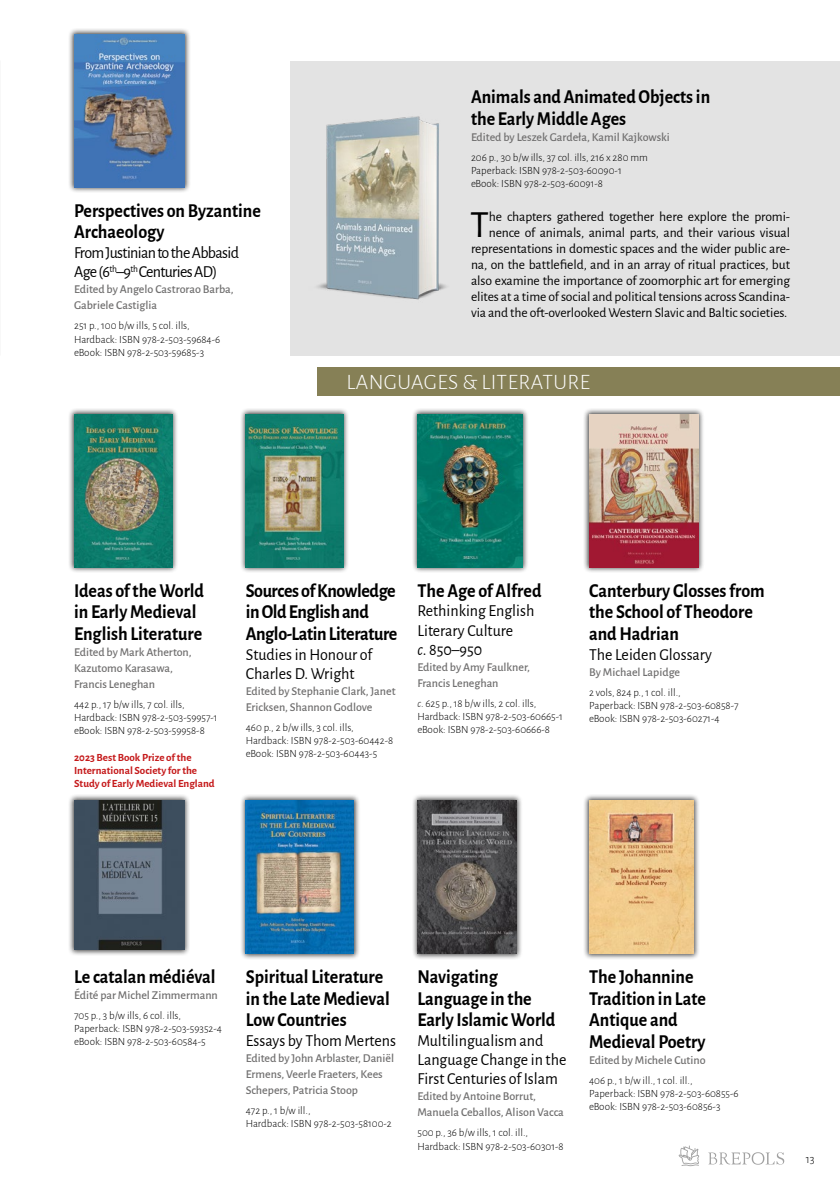
<style>
.page{position:relative;width:840px;height:1191px;background:#fff}
.page>*{position:absolute;margin:0;border:0;box-sizing:border-box;transform-origin:0 0}
.t1{font:38.6px "Alegreya Sans";color:#000}
.t2{font:300 22px "Alegreya Sans";letter-spacing:.02em;color:#fff}
.t3{font:700 19.8px/21.6px "Alegreya Sans";color:#000;scale:.91 1}
.t4{font:700 19.8px/21.6px "Alegreya Sans";letter-spacing:-.02em;color:#000;scale:.91 1}
.t5{font:16.8px/19.2px "Alegreya Sans";color:#000;scale:.95 1}
.t6{font:16.8px/19.2px "Alegreya Sans";letter-spacing:-.04em;color:#000;scale:.95 1}
.t7{font:13.6px/16px "Alegreya Sans";letter-spacing:-.005em;color:#000;text-align:right}
.t8{font:500 12px/16px "Alegreya Sans";color:#706f6f}
.t9{font:300 12px "Alegreya Sans";color:#000}
.t10{font:300 11px/13.2px "Alegreya Sans";color:#000}
.t11{font:700 11px/13.2px "Alegreya Sans";color:#c51a1b}
.s1{font-style:italic}
</style>
<div class="page">
<div style="left:68px;top:28px;width:123px;height:165px;background:#000;opacity:.75"></div>
<img style="left:74px;top:34px;width:111px;height:153px">
<div style="left:583px;top:408px;width:121px;height:165px;background:#000;opacity:.75"></div>
<img style="left:588px;top:414px;width:110px;height:153px">
<div style="left:68px;top:408px;width:110px;height:165px;background:#000;opacity:.75"></div>
<img style="left:74px;top:414px;width:98px;height:153px">
<div style="left:411px;top:408px;width:117px;height:165px;background:#000;opacity:.75"></div>
<img style="left:417px;top:414px;width:105px;height:153px">
<div style="left:240px;top:408px;width:109px;height:165px;background:#000;opacity:.75"></div>
<img style="left:246px;top:414px;width:97px;height:153px">
<div style="left:583px;top:794px;width:116px;height:165px;background:#000;opacity:.75"></div>
<img style="left:588px;top:800px;width:105px;height:153px">
<div style="left:290px;top:61px;width:549px;height:295px;background:#e3e3e3"></div>
<div style="left:317px;top:368px;width:522px;height:28px;background:#868056"></div>
<div style="left:68px;top:794px;width:122px;height:162px;background:#000;opacity:.75"></div>
<img style="left:74px;top:800px;width:110px;height:150px">
<div style="left:411px;top:794px;width:111px;height:165px;background:#000;opacity:.75"></div>
<img style="left:417px;top:800px;width:99px;height:153px">
<div style="left:240px;top:794px;width:120px;height:165px;background:#000;opacity:.75"></div>
<img style="left:246px;top:800px;width:107px;height:153px">
<img style="left:317px;top:116px;width:130px;height:184px">
<svg style="left:708px;top:1152px;width:75px;height:12px"></svg>
<svg style="left:678px;top:1145px;width:20px;height:21px"></svg>
<h3 class="t3" style="left:74px;top:198px;width:206px">Perspectives on Byzantine<br>Archaeology</h3>
<h3 class="t6" style="left:74px;top:242px;width:175px">From Justinian to the Abbasid<br>Age (6<sup>th</sup>–9<sup>th</sup> Centuries AD)</h3>
<p class="t8" style="left:74px;top:281px;width:161px">Edited by Angelo Castrorao Barba,<br>Gabriele Castiglia</p>
<p class="t10" style="left:74px;top:319px;width:148px">251 p., 100 b/w ills, 5 col. ills,<br>Hardback: ISBN 978-2-503-59684-6 eBook: ISBN 978-2-503-59685-3</p>
<h3 class="t3" style="left:470px;top:85px;width:264px">Animals and Animated Objects in the Early Middle Ages</h3>
<p class="t8" style="left:470px;top:128px;width:200px">Edited by Leszek Gardeła, Kamil Kajkowski</p>
<p class="t10" style="left:470px;top:150px;width:178px">206 p., 30 b/w ills, 37 col. ills, 216 x 280 mm<br>Paperback: ISBN 978-2-503-60090-1 eBook: ISBN 978-2-503-60091-8</p>
<h1 class="t1" style="left:470px;top:198px;width:20px">T</h1>
<p class="t7" style="left:470px;top:208px;width:320px">he chapters gathered together here explore the promi&shy;nence of animals, animal parts, and their various visual representations in domestic spaces and the wider public are&shy;na, on the battlefield, and in an array of ritual practices, but also examine the importance of zoomorphic art for emerging elites at a time of social and political tensions across Scandina&shy;via and the oft-overlooked Western Slavic and Baltic societies.</p>
<h2 class="t2" style="left:346px;top:367px;width:245px">LANGUAGES &amp; LITERATURE</h2>
<h3 class="t3" style="left:74px;top:578px;width:144px">Ideas of the World in Early Medieval<br>English Literature</h3>
<p class="t8" style="left:74px;top:643px;width:119px">Edited by Mark Atherton,<br>Kazutomo Karasawa,<br>Francis Leneghan</p>
<p class="t10" style="left:74px;top:697px;width:145px">442 p., 17 b/w ills, 7 col. ills,<br>Hardback: ISBN 978-2-503-59957-1 eBook: ISBN 978-2-503-59958-8</p>
<p class="t11" style="left:74px;top:750px;width:142px">2023 Best Book Prize of the<br>International Society for the<br>Study of Early Medieval England</p>
<h3 class="t4" style="left:246px;top:578px;width:168px">Sources of Knowledge in Old English and<br>Anglo-Latin Literature</h3>
<h3 class="t5" style="left:246px;top:644px;width:134px">Studies in Honour of<br>Charles D. Wright</h3>
<p class="t8" style="left:246px;top:682px;width:151px">Edited by Stephanie Clark, Janet<br>Ericksen, Shannon Godlove</p>
<p class="t10" style="left:246px;top:720px;width:149px">460 p., 2 b/w ills, 3 col. ills,<br>Hardback: ISBN 978-2-503-60442-8 eBook: ISBN 978-2-503-60443-5</p>
<h3 class="t3" style="left:417px;top:578px;width:138px">The Age of Alfred</h3>
<h3 class="t5" style="left:417px;top:600px;width:124px">Rethinking English<br>Literary Culture<br><span class="s1">c</span>. 850–950</h3>
<p class="t8" style="left:417px;top:658px;width:114px">Edited by Amy Faulkner,<br>Francis Leneghan</p>
<p class="t10" style="left:417px;top:696px;width:147px"><span class="s1">c</span>. 625 p., 18 b/w ills, 2 col. ills,<br>Hardback: ISBN 978-2-503-60665-1 eBook: ISBN 978-2-503-60666-8</p>
<h3 class="t3" style="left:588px;top:578px;width:194px">Canterbury Glosses from the School of Theodore and Hadrian</h3>
<h3 class="t5" style="left:588px;top:644px;width:131px">The Leiden Glossary</h3>
<p class="t8" style="left:588px;top:663px;width:92px">By Michael Lapidge</p>
<p class="t10" style="left:588px;top:685px;width:151px">2 vols, 824 p., 1 col. ill.,<br>Paperback: ISBN 978-2-503-60858-7 eBook: ISBN 978-2-503-60271-4</p>
<h3 class="t3" style="left:74px;top:964px;width:157px">Le catalan médiéval</h3>
<p class="t8" style="left:74px;top:986px;width:145px">Édité par Michel Zimmermann</p>
<p class="t10" style="left:74px;top:1008px;width:149px">705 p., 3 b/w ills, 6 col. ills,<br>Paperback: ISBN 978-2-503-59352-4 eBook: ISBN 978-2-503-60584-5</p>
<h3 class="t3" style="left:246px;top:964px;width:160px">Spiritual Literature in the Late Medieval<br>Low Countries</h3>
<h3 class="t5" style="left:246px;top:1030px;width:159px">Essays by Thom Mertens</h3>
<p class="t8" style="left:246px;top:1049px;width:150px">Edited by John Arblaster, Daniël<br>Ermens, Veerle Fraeters, Kees<br>Schepers, Patricia Stoop</p>
<p class="t10" style="left:246px;top:1103px;width:147px">472 p., 1 b/w ill.,<br>Hardback: ISBN 978-2-503-58100-2</p>
<h3 class="t3" style="left:417px;top:964px;width:153px">Navigating<br>Language in the<br>Early Islamic World</h3>
<h3 class="t5" style="left:417px;top:1030px;width:158px">Multilingualism and<br>Language Change in the<br>First Centuries of Islam</h3>
<p class="t8" style="left:417px;top:1087px;width:148px">Edited by Antoine Borrut,<br>Manuela Ceballos, Alison Vacca</p>
<p class="t10" style="left:417px;top:1125px;width:147px">500 p., 36 b/w ills, 1 col. ill.,<br>Hardback: ISBN 978-2-503-60301-8</p>
<h3 class="t3" style="left:588px;top:964px;width:130px">The Johannine<br>Tradition in Late<br>Antique and<br>Medieval Poetry</h3>
<p class="t8" style="left:588px;top:1051px;width:118px">Edited by Michele Cutino</p>
<p class="t10" style="left:588px;top:1073px;width:151px">406 p., 1 b/w ill., 1 col. ill.,<br>Paperback: ISBN 978-2-503-60855-6 eBook: ISBN 978-2-503-60856-3</p>
<p class="t9" style="left:805px;top:1151px;width:10px">13</p>
</div>
